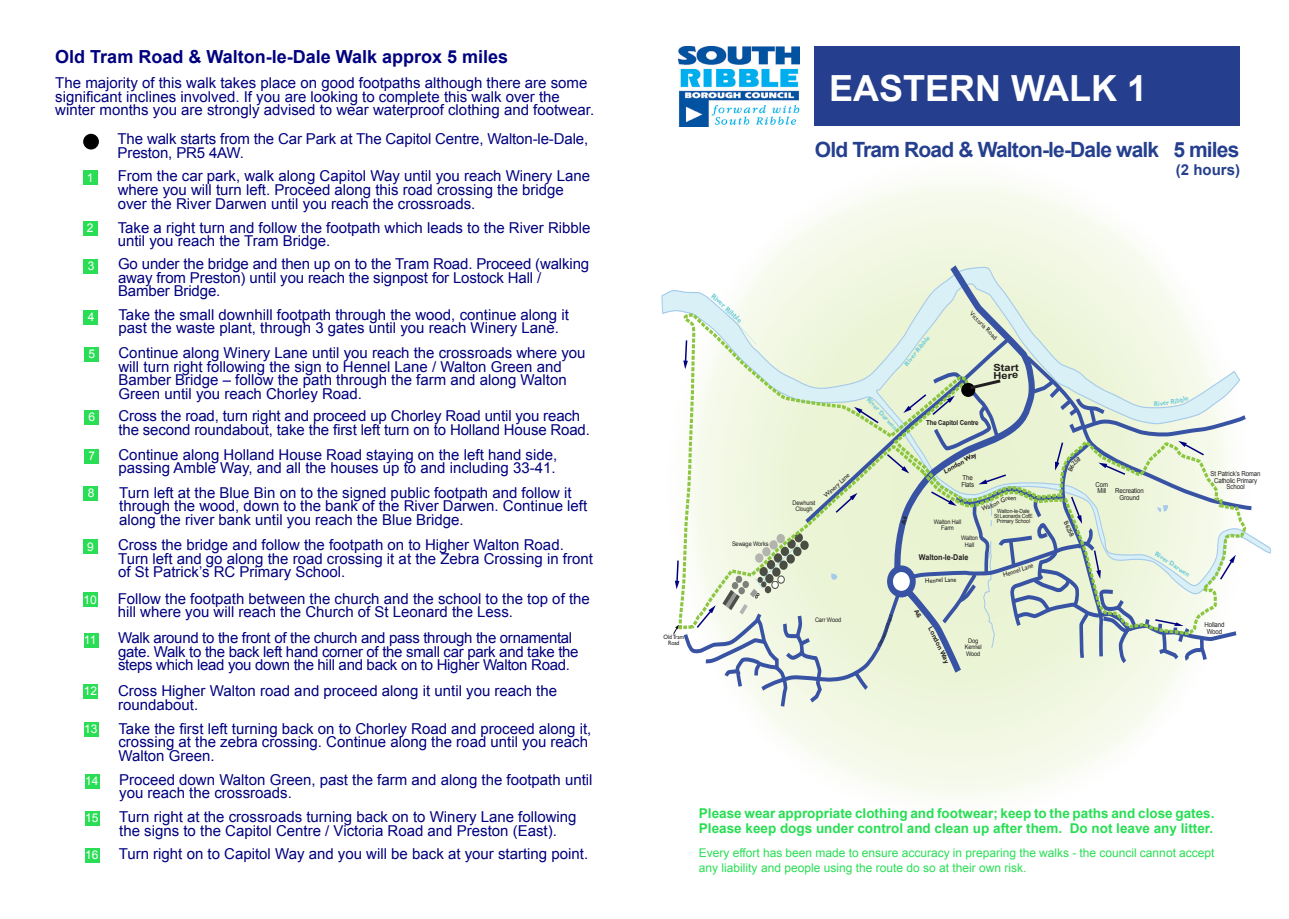
<style>
.page{position:relative;width:1289px;height:919px;background:#fff}
.page>*{position:absolute;margin:0;border:0;box-sizing:border-box;transform-origin:0 0}
.t1{font:700 36px "Arial";color:#fff}
.t2{font:700 21px "Arial";letter-spacing:-.04em;color:#253f8e}
.t3{font:700 18px "Arial";color:#000080}
.t4{font:15px/13.5px "Arial";color:#000080}
.t5{font:15px/13.5px "Arial";letter-spacing:-.02em;color:#000080}
.t6{font:700 15px "Arial";color:#253f8e}
.t7{font:700 13.5px "Arial";color:#29de54}
.t8{font:12px/15px "Arial";color:#29de54}
.t9{font:12px "Arial";color:#fff}
.t10{font:700 9.6px/7.8px "Arial";color:#231f20;scale:1.15 1}
.t11{font:700 7.95px "Arial";color:#231f20;scale:.9 1}
.t12{font:700 7.05px "Gill Sans";color:#6dccdc}
.t13{font:6.9px/6.9px "Arial";letter-spacing:-.02em;color:#231f20;text-align:center;scale:.9 1}
.t14{font:700 6.9px "Arial";letter-spacing:-.02em;color:#231f20;scale:.9 1}
.t15{font:6.9px "Gill Sans";color:#231f20;scale:.9 1}
.t16{font:6.75px "Gill Sans";color:#231f20;scale:.91 1}
.t17{font:700 6.75px "Gill Sans";color:#231f20;scale:.94 1}
.t18{font:700 6.6px "Gill Sans";color:#6dccdc;scale:.95 1}
.t19{font:6.45px "Gill Sans";color:#231f20}
.t20{font:700 6.45px "Gill Sans";color:#6dccdc}
.t21{font:6.3px/6.3px "Arial";letter-spacing:-.02em;color:#231f20;text-align:center;scale:.9 1}
.t22{font:6.3px/5.7px "Gill Sans";letter-spacing:-.02em;color:#231f20;text-align:center;scale:.9 1}
.t23{font:700 6.3px "Arial";color:#231f20;scale:1.06 1}
.t24{font:6.3px "Gill Sans";letter-spacing:-.02em;color:#231f20;scale:1.08 1}
.t25{font:5.7px/5.1px "Arial";letter-spacing:-.02em;color:#231f20;text-align:center;scale:.9 1}
.t26{font:4.65px "Arial";color:#231f20;scale:1.07 1}
.t27{font:4.65px "Arial";color:#231f20;scale:1.09 1}
</style>
<div class="page">
<svg style="left:655px;top:147px;width:606px;height:685px;fill:#f7faee"></svg>
<div style="left:814px;top:47px;width:425px;height:79px;background:#253f8e"></div>
<img style="left:678px;top:47px;width:121px;height:79px">
<div style="left:84px;top:170px;width:14px;height:14px;background:#29de54"></div>
<div style="left:84px;top:310px;width:14px;height:14px;background:#29de54"></div>
<div style="left:84px;top:221px;width:14px;height:14px;background:#29de54"></div>
<div style="left:84px;top:259px;width:14px;height:15px;background:#29de54"></div>
<div style="left:83px;top:134px;width:16px;height:15px;background:#000;border-radius:50%"></div>
<div style="left:84px;top:347px;width:14px;height:14px;background:#29de54"></div>
<div style="left:84px;top:410px;width:14px;height:15px;background:#29de54"></div>
<div style="left:84px;top:449px;width:14px;height:15px;background:#29de54"></div>
<div style="left:84px;top:486px;width:14px;height:15px;background:#29de54"></div>
<div style="left:83px;top:539px;width:14px;height:15px;background:#29de54"></div>
<div style="left:84px;top:592px;width:14px;height:15px;background:#29de54"></div>
<div style="left:84px;top:633px;width:14px;height:14px;background:#29de54"></div>
<div style="left:84px;top:684px;width:14px;height:14px;background:#29de54"></div>
<div style="left:84px;top:722px;width:14px;height:14px;background:#29de54"></div>
<div style="left:85px;top:774px;width:14px;height:15px;background:#29de54"></div>
<div style="left:85px;top:811px;width:14px;height:15px;background:#29de54"></div>
<div style="left:85px;top:847px;width:14px;height:15px;background:#29de54"></div>
<svg style="left:660px;top:266px;width:609px;height:329px"></svg>
<svg style="left:890px;top:263px;width:146px;height:43px;background:#deebdf"></svg>
<svg style="left:673px;top:306px;width:582px;height:403px;background:#dce6d7"></svg>
<p class="t3" style="left:55px;top:45px;width:454px">Old Tram Road &amp; Walton-le-Dale Walk approx 5 miles</p>
<p class="t4" style="left:55px;top:77px;width:540px">The majority of this walk takes place on good footpaths although there are some significant inclines involved. If you are looking to complete this walk over the winter months you are strongly advised to wear waterproof clothing and footwear.</p>
<p class="t4" style="left:118px;top:132px;width:472px">The walk starts from the Car Park at The Capitol Centre, Walton-le-Dale,<br>Preston, PR5 4AW.</p>
<p class="t9" style="left:87px;top:170px;width:8px">1</p>
<p class="t9" style="left:87px;top:220px;width:8px">2</p>
<p class="t9" style="left:88px;top:258px;width:8px">3</p>
<p class="t9" style="left:88px;top:309px;width:8px">4</p>
<p class="t9" style="left:88px;top:345px;width:8px">5</p>
<p class="t9" style="left:88px;top:409px;width:8px">6</p>
<p class="t9" style="left:88px;top:448px;width:8px">7</p>
<p class="t9" style="left:88px;top:485px;width:8px">8</p>
<p class="t9" style="left:87px;top:538px;width:8px">9</p>
<p class="t9" style="left:83px;top:591px;width:15px">10</p>
<p class="t9" style="left:84px;top:631px;width:14px">11</p>
<p class="t9" style="left:84px;top:683px;width:15px">12</p>
<p class="t9" style="left:84px;top:720px;width:15px">13</p>
<p class="t9" style="left:85px;top:773px;width:15px">14</p>
<p class="t9" style="left:85px;top:810px;width:15px">15</p>
<p class="t9" style="left:85px;top:846px;width:15px">16</p>
<p class="t4" style="left:118px;top:170px;width:474px">From the car park, walk along Capitol Way until you reach Winery Lane where you will turn left. Proceed along this road crossing the bridge over the River Darwen until you reach the crossroads.</p>
<p class="t4" style="left:118px;top:221px;width:474px">Take a right turn and follow the footpath which leads to the River Ribble until you reach the Tram Bridge.</p>
<p class="t4" style="left:118px;top:257px;width:472px">Go under the bridge and then up on to the Tram Road. Proceed (walking away from Preston) until you reach the signpost for Lostock Hall /<br>Bamber Bridge.</p>
<p class="t4" style="left:118px;top:308px;width:452px">Take the small downhill footpath through the wood, continue along it past the waste plant, through 3 gates until you reach Winery Lane.</p>
<p class="t4" style="left:118px;top:346px;width:468px">Continue along Winery Lane until you reach the crossroads where you will turn right following the sign to Hennel Lane / Walton Green and Bamber Bridge – follow the path through the farm and along Walton Green until you reach Chorley Road.</p>
<p class="t4" style="left:118px;top:409px;width:473px">Cross the road, turn right and proceed up Chorley Road until you reach the second roundabout, take the first left turn on to Holland House Road.</p>
<p class="t4" style="left:118px;top:447px;width:440px">Continue along Holland House Road staying on the left hand side, passing Amble Way, and all the houses up to and including 33-41.</p>
<p class="t4" style="left:119px;top:486px;width:469px">Turn left at the Blue Bin on to the signed public footpath and follow it through the wood, down to the bank of the River Darwen. Continue left along the river bank until you reach the Blue Bridge.</p>
<p class="t4" style="left:118px;top:538px;width:476px">Cross the bridge and follow the footpath on to Higher Walton Road.<br>Turn left and go along the road crossing it at the Zebra Crossing in front of St Patrick’s RC Primary School.</p>
<p class="t4" style="left:118px;top:592px;width:473px">Follow the footpath between the church and the school to the top of the hill where you will reach the Church of St Leonard the Less.</p>
<p class="t5" style="left:118px;top:631px;width:462px">Walk around to the front of the church and pass through the ornamental gate. Walk to the back left hand corner of the small car park and take the steps which lead you down the hill and back on to Higher Walton Road.</p>
<p class="t4" style="left:118px;top:684px;width:440px">Cross Higher Walton road and proceed along it until you reach the roundabout.</p>
<p class="t4" style="left:118px;top:722px;width:474px">Take the first left turning back on to Chorley Road and proceed along it, crossing at the zebra crossing. Continue along the road until you reach<br>Walton Green.</p>
<p class="t4" style="left:119px;top:772px;width:475px">Proceed down Walton Green, past the farm and along the footpath until you reach the crossroads.</p>
<p class="t4" style="left:119px;top:810px;width:459px">Turn right at the crossroads turning back on to Winery Lane following the signs to the Capitol Centre / Victoria Road and Preston (East).</p>
<p class="t4" style="left:119px;top:847px;width:471px">Turn right on to Capitol Way and you will be back at your starting point.</p>
<p class="t1" style="left:829px;top:64px;width:320px">EASTERN WALK 1</p>
<p class="t2" style="left:815px;top:135px;width:426px">Old Tram Road &amp; Walton-le-Dale walk 5 miles</p>
<p class="t6" style="left:1175px;top:159px;width:66px">(2 hours)</p>
<p class="t22" style="left:663px;top:634px;width:24px">Old Tram<br>Road</p>
<p class="t12" style="left:715px;top:292px;width:41px;rotate:43deg">River Ribble</p>
<p class="t21" style="left:732px;top:541px;width:42px">Sewage Works</p>
<p class="t21" style="left:792px;top:499px;width:27px">Dewhurst<br>Clough</p>
<p class="t19" style="left:822px;top:494px;width:34px;rotate:-43deg">Winery Lane</p>
<p class="t21" style="left:815px;top:616px;width:31px">Carr Wood</p>
<p class="t20" style="left:902px;top:363px;width:38px;rotate:-51deg">River Ribble</p>
<p class="t19" style="left:973px;top:310px;width:37px;rotate:45deg">Victoria Road</p>
<p class="t10" style="left:993px;top:364px;width:24px;rotate:-1deg">Start<br>Here</p>
<p class="t20" style="left:871px;top:395px;width:43px;rotate:48deg">River Darwen</p>
<p class="t27" style="left:882px;top:631px;width:14px;rotate:-71deg">od Ro</p>
<p class="t26" style="left:876px;top:645px;width:16px;rotate:-65deg">Carrwo</p>
<p class="t14" style="left:926px;top:418px;width:60px">The Capitol Centre</p>
<p class="t17" style="left:942px;top:468px;width:40px;rotate:-29deg">London Way</p>
<p class="t13" style="left:961px;top:474px;width:16px;text-align:left">The<br>Flats</p>
<p class="t21" style="left:933px;top:519px;width:32px">Walton Hall<br>Farm</p>
<p class="t21" style="left:961px;top:535px;width:20px">Walton<br>Hall</p>
<p class="t11" style="left:918px;top:551px;width:56px">Walton-le-Dale</p>
<p class="t15" style="left:924px;top:576px;width:27px;rotate:-3deg">Hennel L</p>
<p class="t25" style="left:994px;top:508px;width:45px">Walton-le-Dale<br>St Leonards CofE<br>Primary School</p>
<p class="t16" style="left:1001px;top:571px;width:36px;rotate:-18deg">Hennel Lane</p>
<p class="t23" style="left:933px;top:625px;width:25px;rotate:63deg">London</p>
<p class="t21" style="left:964px;top:637px;width:20px">Dog<br>Kennel<br>Wood</p>
<p class="t24" style="left:1069px;top:520px;width:17px;rotate:67deg">B6258</p>
<p class="t13" style="left:1095px;top:480px;width:16px;text-align:left">Corn<br>Mill</p>
<p class="t13" style="left:1115px;top:487px;width:33px">Recreation<br>Ground</p>
<p class="t13" style="left:1210px;top:470px;width:57px">St Patrick’s Roman<br>Catholic Primary<br>School</p>
<p class="t18" style="left:1157px;top:550px;width:44px;rotate:33deg">River Darwen</p>
<p class="t13" style="left:1204px;top:621px;width:24px">Holland<br>Wood</p>
<p class="t7" style="left:699px;top:804px;width:517px">Please wear appropriate clothing and footwear; keep to the paths and close gates.</p>
<p class="t7" style="left:699px;top:819px;width:515px">Please keep dogs under control and clean up after them. Do not leave any litter.</p>
<p class="t8" style="left:699px;top:845px;width:517px">Every effort has been made to ensure accuracy in preparing the walks - the council cannot accept any liability and people using the route do so at their own risk.</p>
</div>
